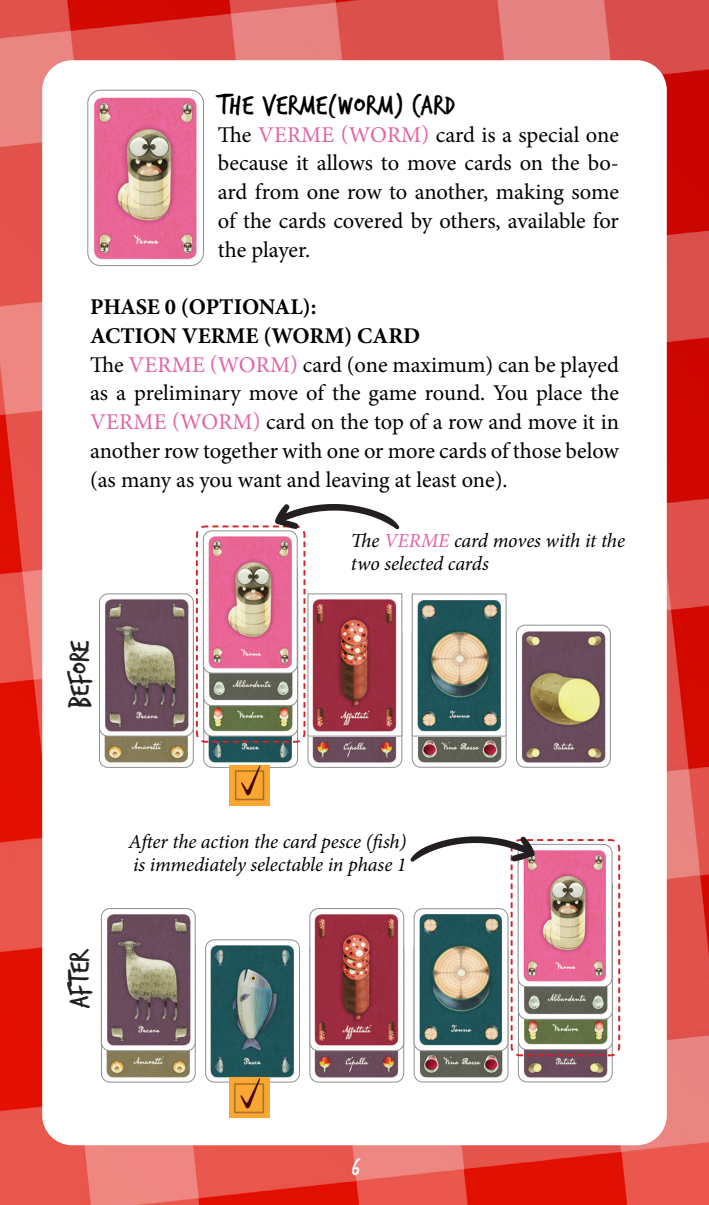
<style>
.page{position:relative;width:709px;height:1205px;background:#fff}
.page>*{position:absolute;margin:0;border:0;box-sizing:border-box;transform-origin:0 0}
.t1{font:30px "Trash Hand";letter-spacing:.02em;color:#000}
.t2{font:30px "Trash Hand";color:#231f20}
.t3{font:25px "Trash Hand";color:#fff}
.t4{font:22.5px/28.8px "Minion Pro";letter-spacing:-.005em;color:#000;text-align:justify}
.t5{font:700 22.5px "Minion Pro";letter-spacing:-.005em;color:#000}
.t6{font:italic 20px/22.5px "Minion Pro";letter-spacing:-.005em;color:#000}
.s1{color:#e362a5}
</style>
<div class="page">
<img style="left:0;top:0;width:709px;height:1205px">
<div style="left:42px;top:60px;width:624px;height:1085px;background:#fff;border-radius:30px"></div>
<img style="left:101px;top:1051px;width:94px;height:31px">
<div style="left:101px;top:939px;width:94px;height:143px;border:1px solid #8d8f92;border-radius:8px"></div>
<img style="left:101px;top:908px;width:94px;height:143px">
<div style="left:101px;top:908px;width:94px;height:143px;border:1px solid #8d8f92;border-radius:8px"></div>
<img style="left:518px;top:1057px;width:94px;height:25px">
<img style="left:206px;top:941px;width:93px;height:141px">
<div style="left:205px;top:939px;width:95px;height:143px;border:1px solid #8d8f92;border-radius:8px"></div>
<img style="left:414px;top:1057px;width:94px;height:25px">
<img style="left:310px;top:1051px;width:94px;height:31px">
<div style="left:310px;top:939px;width:94px;height:143px;border:1px solid #8d8f92;border-radius:8px"></div>
<img style="left:310px;top:908px;width:94px;height:143px">
<div style="left:310px;top:908px;width:94px;height:143px;border:1px solid #8d8f92;border-radius:8px"></div>
<img style="left:99px;top:736px;width:94px;height:31px">
<div style="left:99px;top:625px;width:94px;height:142px;border:1px solid #8d8f92;border-radius:8px"></div>
<img style="left:99px;top:594px;width:94px;height:142px">
<div style="left:99px;top:594px;width:94px;height:142px;border:1px solid #8d8f92;border-radius:8px"></div>
<img style="left:516px;top:625px;width:94px;height:142px">
<div style="left:516px;top:625px;width:94px;height:142px;border:1px solid #8d8f92;border-radius:8px"></div>
<img style="left:204px;top:744px;width:93px;height:23px">
<img style="left:412px;top:736px;width:94px;height:31px">
<div style="left:412px;top:625px;width:94px;height:142px;border:1px solid #8d8f92;border-radius:8px"></div>
<img style="left:414px;top:600px;width:90px;height:132px">
<div style="left:412px;top:594px;width:94px;height:142px;border:1px solid #8d8f92"></div>
<img style="left:308px;top:744px;width:94px;height:23px">
<div style="left:308px;top:594px;width:94px;height:142px;border:1px solid #8d8f92"></div>
<img style="left:410px;top:836px;width:211px;height:221px">
<img style="left:195px;top:504px;width:205px;height:240px">
<img style="left:229px;top:765px;width:41px;height:40px">
<img style="left:229px;top:1077px;width:40px;height:41px">
<img style="left:88px;top:90px;width:115px;height:176px">
<div style="left:88px;top:90px;width:116px;height:176px;border:1px solid #8d8f92;border-radius:13px"></div>
<p class="t1" style="left:218px;top:90px;width:239px">THE VERME(WORM) CARD</p>
<p class="t4" style="left:218px;top:120px;width:402px">The <span class="s1">VERME (WORM)</span> card is a special one because it allows to move cards on the bo&shy;ard from one row to another, making some of the cards covered by others, available for the player.</p>
<p class="t5" style="left:90px;top:291px;width:228px">PHASE 0 (OPTIONAL):</p>
<p class="t5" style="left:90px;top:320px;width:332px">ACTION VERME (WORM) CARD</p>
<p class="t4" style="left:90px;top:350px;width:530px">The <span class="s1">VERME (WORM)</span> card (one maximum) can be played as a preliminary move of the game round. You place the <span class="s1">VERME (WORM)</span> card on the top of a row and move it in another row together with one or more cards of those below (as many as you want and leaving at least one).</p>
<p class="t2" style="left:65px;top:708px;width:69px;rotate:-90deg">BEFORE</p>
<p class="t6" style="left:351px;top:529px;width:275px">The <span class="s1">VERME</span> card moves with it the two selected cards</p>
<p class="t2" style="left:65px;top:1008px;width:60px;rotate:-90deg">AFTER</p>
<p class="t6" style="left:129px;top:830px;width:279px">After the action the card pesce (fish) is immediately selectable in phase 1</p>
<p class="t3" style="left:352px;top:1156px;width:9px">6</p>
</div>
